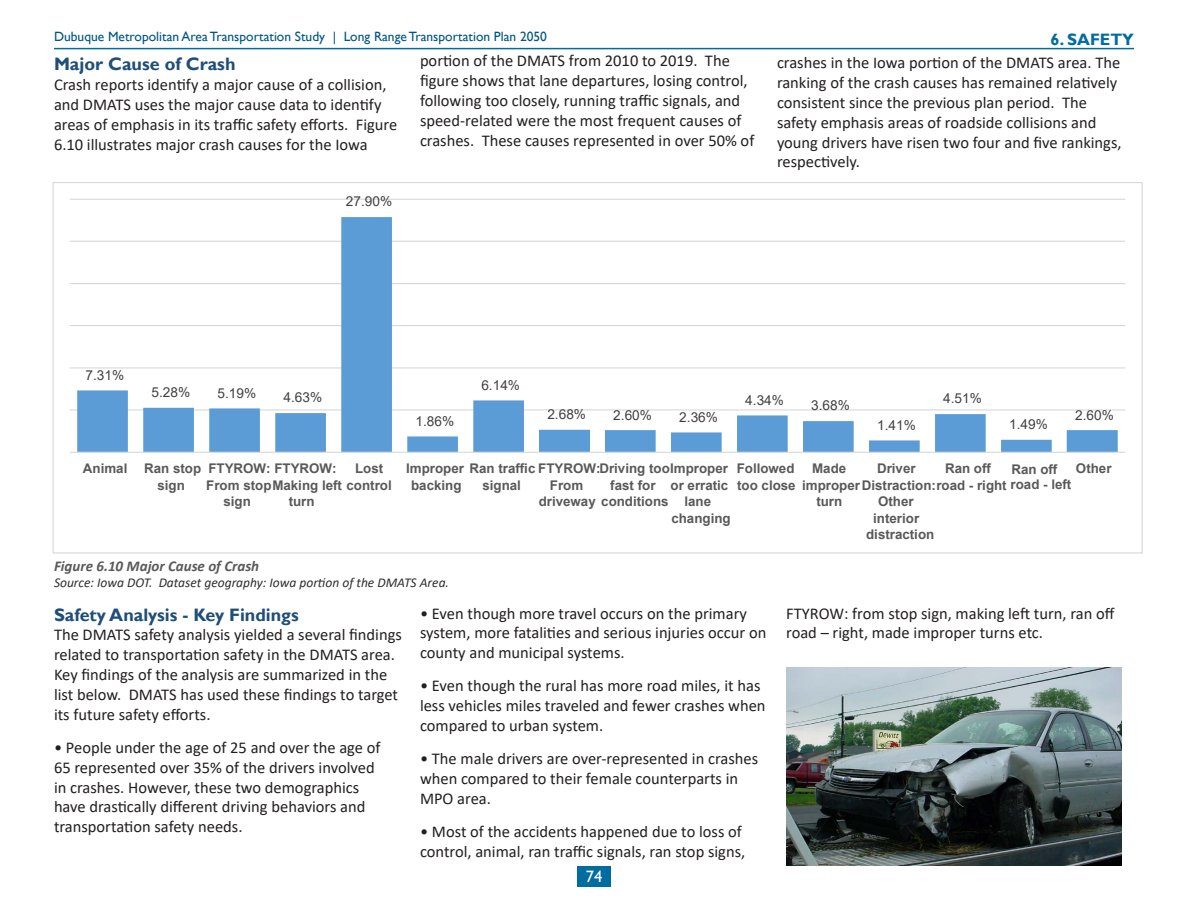
<style>
.page{position:relative;width:1188px;height:918px;background:#fff}
.page>*{position:absolute;margin:0;border:0;box-sizing:border-box;transform-origin:0 0}
.Heading_1{font:700 18px "Gill Sans";color:#1f4e79}
.t1{font:16.5px/19.8px "Calibri";color:#231f20}
.t2{font:700 16.5px "Gill Sans";color:#016ca0}
.t3{font:16.5px "Gill Sans";color:#fff}
.t4{font:italic 700 15px "Calibri";color:#595959}
.t5{font:13.65px "Arial";color:#404040}
.t6{font:13.5px "Gill Sans";color:#005581}
.Source{font:italic 13.5px "Calibri";color:#312f30}
.t7{font:700 13.35px/16.4px "Arial";color:#595959}
</style>
<div class="page">
<div style="left:577px;top:866px;width:34px;height:20px;background:#016ca0"></div>
<hr style="left:54px;top:48px;width:1080px;height:1px;background:#016ca0">
<hr style="left:70px;top:325px;width:1055px;height:1px;background:#d9d9d9">
<hr style="left:70px;top:283px;width:1055px;height:1px;background:#d9d9d9">
<hr style="left:70px;top:241px;width:1055px;height:1px;background:#d9d9d9">
<hr style="left:70px;top:199px;width:1055px;height:1px;background:#d9d9d9">
<svg style="left:77px;top:217px;width:1041px;height:235px"></svg>
<hr style="left:70px;top:452px;width:1055px;height:1px;background:#d9d9d9">
<img style="left:786px;top:667px;width:335px;height:199px">
<p class="t6" style="left:54px;top:29px;width:495px">Dubuque Metropolitan Area Transportation Study | Long Range Transportation Plan 2050</p>
<p class="t2" style="left:1051px;top:29px;width:85px">6. SAFETY</p>
<p class="Heading_1" style="left:54px;top:54px;width:183px">Major Cause of Crash</p>
<p class="t1" style="left:54px;top:74px;width:345px">Crash reports identify a major cause of a collision, and DMATS uses the major cause data to identify areas of emphasis in its traffic safety efforts. Figure 6.10 illustrates major crash causes for the Iowa</p>
<p class="t1" style="left:420px;top:51px;width:336px">portion of the DMATS from 2010 to 2019. The figure shows that lane departures, losing control, following too closely, running traffic signals, and speed-related were the most frequent causes of crashes. These causes represented in over 50% of</p>
<p class="t1" style="left:777px;top:53px;width:346px">crashes in the Iowa portion of the DMATS area. The ranking of the crash causes has remained relatively consistent since the previous plan period. The safety emphasis areas of roadside collisions and young drivers have risen two four and five rankings, respectively.</p>
<p class="t5" style="left:346px;top:192px;width:48px">27.90%</p>
<p class="t5" style="left:86px;top:366px;width:40px">7.31%</p>
<p class="t5" style="left:152px;top:383px;width:40px">5.28%</p>
<p class="t5" style="left:218px;top:384px;width:40px">5.19%</p>
<p class="t5" style="left:283px;top:388px;width:40px">4.63%</p>
<p class="t5" style="left:415px;top:412px;width:40px">1.86%</p>
<p class="t5" style="left:481px;top:376px;width:40px">6.14%</p>
<p class="t5" style="left:547px;top:405px;width:40px">2.68%</p>
<p class="t5" style="left:613px;top:406px;width:40px">2.60%</p>
<p class="t5" style="left:679px;top:408px;width:40px">2.36%</p>
<p class="t5" style="left:745px;top:391px;width:40px">4.34%</p>
<p class="t5" style="left:811px;top:396px;width:40px">3.68%</p>
<p class="t5" style="left:877px;top:416px;width:40px">1.41%</p>
<p class="t5" style="left:943px;top:389px;width:40px">4.51%</p>
<p class="t5" style="left:1009px;top:415px;width:40px">1.49%</p>
<p class="t5" style="left:1075px;top:406px;width:40px">2.60%</p>
<p class="t7" style="left:83px;top:461px;width:46px">Animal</p>
<p class="t7" style="left:144px;top:461px;width:59px;text-align:center">Ran stop sign</p>
<p class="t7" style="left:208px;top:461px;width:130px">FTYROW: FTYROW:</p>
<p class="t7" style="left:355px;top:461px;width:30px">Lost</p>
<p class="t7" style="left:411px;top:461px;width:318px;text-indent:-5px">Improper Ran traffic FTYROW:Driving tooImproper backing</p>
<p class="t7" style="left:945px;top:461px;width:47px">Ran off</p>
<p class="t7" style="left:1012px;top:461px;width:47px">Ran off</p>
<p class="t7" style="left:1076px;top:461px;width:37px">Other</p>
<p class="t7" style="left:737px;top:461px;width:60px">Followed too close</p>
<p class="t7" style="left:812px;top:461px;width:36px">Made</p>
<p class="t7" style="left:877px;top:461px;width:40px">Driver</p>
<p class="t7" style="left:878px;top:493px;width:37px">Other</p>
<p class="t7" style="left:873px;top:510px;width:47px">interior</p>
<p class="t7" style="left:866px;top:526px;width:70px">distraction</p>
<p class="t7" style="left:802px;top:477px;width:271px">improperDistraction:road - right road - left</p>
<p class="t7" style="left:816px;top:493px;width:27px">turn</p>
<p class="t7" style="left:610px;top:477px;width:47px">fast for</p>
<p class="t7" style="left:671px;top:477px;width:62px;text-align:center">or erratic lane changing</p>
<p class="t7" style="left:206px;top:477px;width:187px">From stopMaking left control</p>
<p class="t7" style="left:223px;top:493px;width:29px">sign</p>
<p class="t7" style="left:289px;top:493px;width:27px">turn</p>
<p class="t7" style="left:482px;top:477px;width:40px">signal</p>
<p class="t7" style="left:539px;top:477px;width:131px;text-indent:11px">From<br>driveway conditions</p>
<p class="t4" style="left:54px;top:556px;width:207px">Figure 6.10 Major Cause of Crash</p>
<p class="Source" style="left:54px;top:574px;width:397px">Source: Iowa DOT. Dataset geography: Iowa portion of the DMATS Area.</p>
<p class="Heading_1" style="left:54px;top:604px;width:246px">Safety Analysis - Key Findings</p>
<p class="t1" style="left:54px;top:625px;width:349px">The DMATS safety analysis yielded a several findings related to transportation safety in the DMATS area.<br>Key findings of the analysis are summarized in the list below. DMATS has used these findings to target its future safety efforts.</p>
<p class="t1" style="left:54px;top:737px;width:328px">• People under the age of 25 and over the age of 65 represented over 35% of the drivers involved in crashes. However, these two demographics have drastically different driving behaviors and transportation safety needs.</p>
<p class="t1" style="left:420px;top:603px;width:348px">• Even though more travel occurs on the primary system, more fatalities and serious injuries occur on county and municipal systems.</p>
<p class="t1" style="left:420px;top:676px;width:347px">• Even though the rural has more road miles, it has less vehicles miles traveled and fewer crashes when compared to urban system.</p>
<p class="t1" style="left:420px;top:749px;width:340px">• The male drivers are over-represented in crashes when compared to their female counterparts in<br>MPO area.</p>
<p class="t1" style="left:420px;top:821px;width:327px">• Most of the accidents happened due to loss of control, animal, ran traffic signals, ran stop signs,</p>
<p class="t3" style="left:586px;top:867px;width:18px">74</p>
<p class="t1" style="left:786px;top:603px;width:330px">FTYROW: from stop sign, making left turn, ran off road – right, made improper turns etc.</p>
</div>
